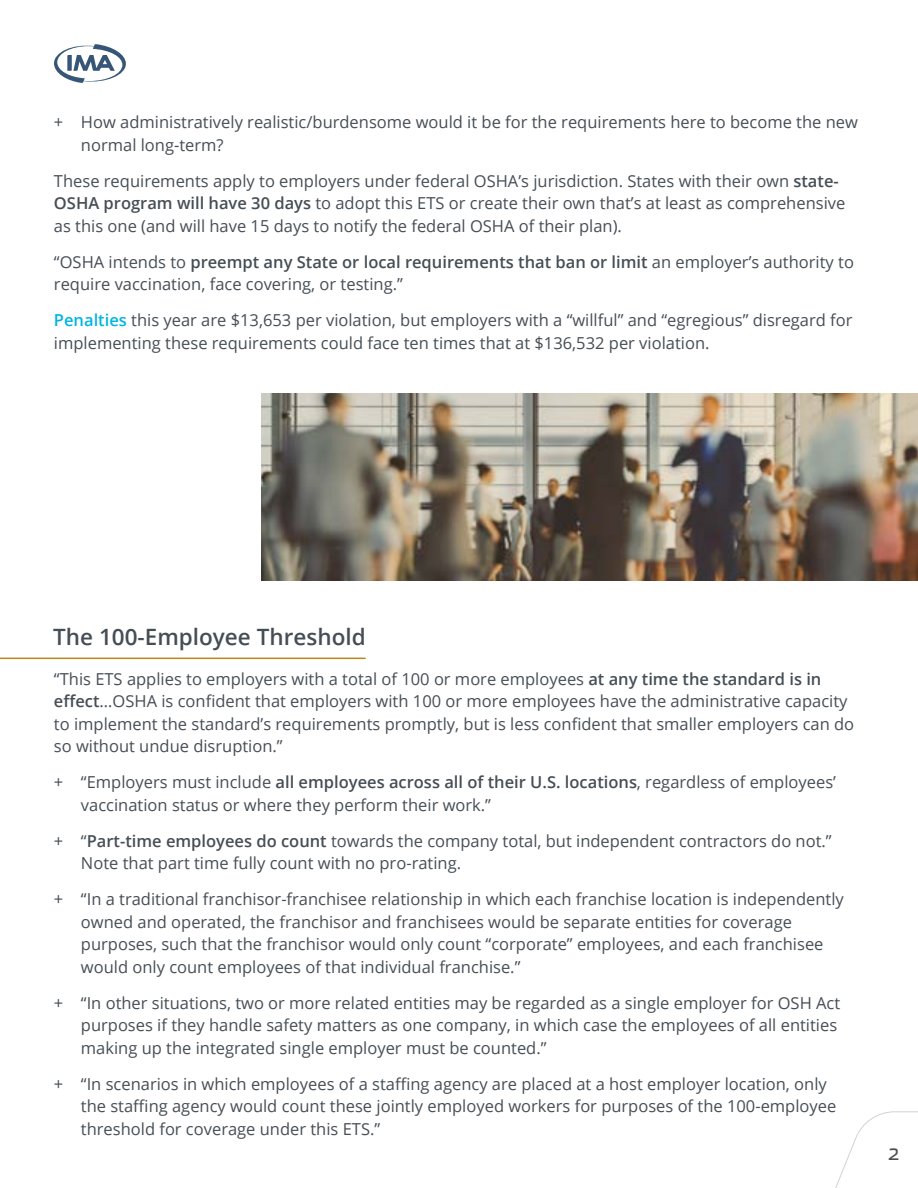
<style>
.page{position:relative;width:918px;height:1188px;background:#fff}
.page>*{position:absolute;margin:0;border:0;box-sizing:border-box;transform-origin:0 0}
.t1{font:24px "Axia";color:#4d4d4f}
.t2{font:600 22.5px "Open Sans";color:#464e55}
.t3{font:16.5px/22.5px "Open Sans";color:#464e55}
.s1{font-weight:600}
.s2{font-weight:600;color:#00b5e2}
</style>
<div class="page">
<svg style="left:835px;top:1111px;width:83px;height:77px"></svg>
<svg style="left:54px;top:44px;width:72px;height:39px"></svg>
<img style="left:262px;top:393px;width:656px;height:187px">
<hr style="left:0;top:658px;width:366px;height:1px;background:#b78a1c">
<p class="t3" style="left:81px;top:110px;width:779px;text-indent:-27px">+ How administratively realistic/burdensome would it be for the requirements here to become the new normal long-term?</p>
<p class="t3" style="left:54px;top:169px;width:793px">These requirements apply to employers under federal OSHA’s jurisdiction. States with their own <span class="s1">state-<br>OSHA program will have 30 days</span> to adopt this ETS or create their own that’s at least as comprehensive as this one (and will have 15 days to notify the federal OSHA of their plan).</p>
<p class="t3" style="left:54px;top:250px;width:802px">“OSHA intends to <span class="s1">preempt any State or local requirements that ban or limit</span> an employer’s authority to require vaccination, face covering, or testing.”</p>
<p class="t3" style="left:54px;top:308px;width:800px"><span class="s2">Penalties</span> this year are $13,653 per violation, but employers with a “willful” and “egregious” disregard for implementing these requirements could face ten times that at $136,532 per violation.</p>
<h2 class="t2" style="left:53px;top:621px;width:314px">The 100-Employee Threshold</h2>
<p class="t3" style="left:54px;top:667px;width:802px">“This ETS applies to employers with a total of 100 or more employees <span class="s1">at any time the standard is in effect</span>…OSHA is confident that employers with 100 or more employees have the administrative capacity to implement the standard’s requirements promptly, but is less confident that smaller employers can do so without undue disruption.”</p>
<p class="t3" style="left:81px;top:771px;width:757px;text-indent:-27px">+ “Employers must include <span class="s1">all employees across all of their U.S. locations</span>, regardless of employees’ vaccination status or where they perform their work.”</p>
<p class="t3" style="left:81px;top:829px;width:752px;text-indent:-27px">+ “<span class="s1">Part-time employees do count</span> towards the company total, but independent contractors do not.”<br>Note that part time fully count with no pro-rating.</p>
<p class="t3" style="left:81px;top:888px;width:764px;text-indent:-27px">+ “In a traditional franchisor-franchisee relationship in which each franchise location is independently owned and operated, the franchisor and franchisees would be separate entities for coverage purposes, such that the franchisor would only count “corporate” employees, and each franchisee would only count employees of that individual franchise.”</p>
<p class="t3" style="left:81px;top:991px;width:761px;text-indent:-27px">+ “In other situations, two or more related entities may be regarded as a single employer for OSH Act purposes if they handle safety matters as one company, in which case the employees of all entities making up the integrated single employer must be counted.”</p>
<p class="t3" style="left:81px;top:1072px;width:757px;text-indent:-27px">+ “In scenarios in which employees of a staffing agency are placed at a host employer location, only the staffing agency would count these jointly employed workers for purposes of the 100-employee threshold for coverage under this ETS.”</p>
<h1 class="t1" style="left:888px;top:1137px;width:13px">2</h1>
</div>
